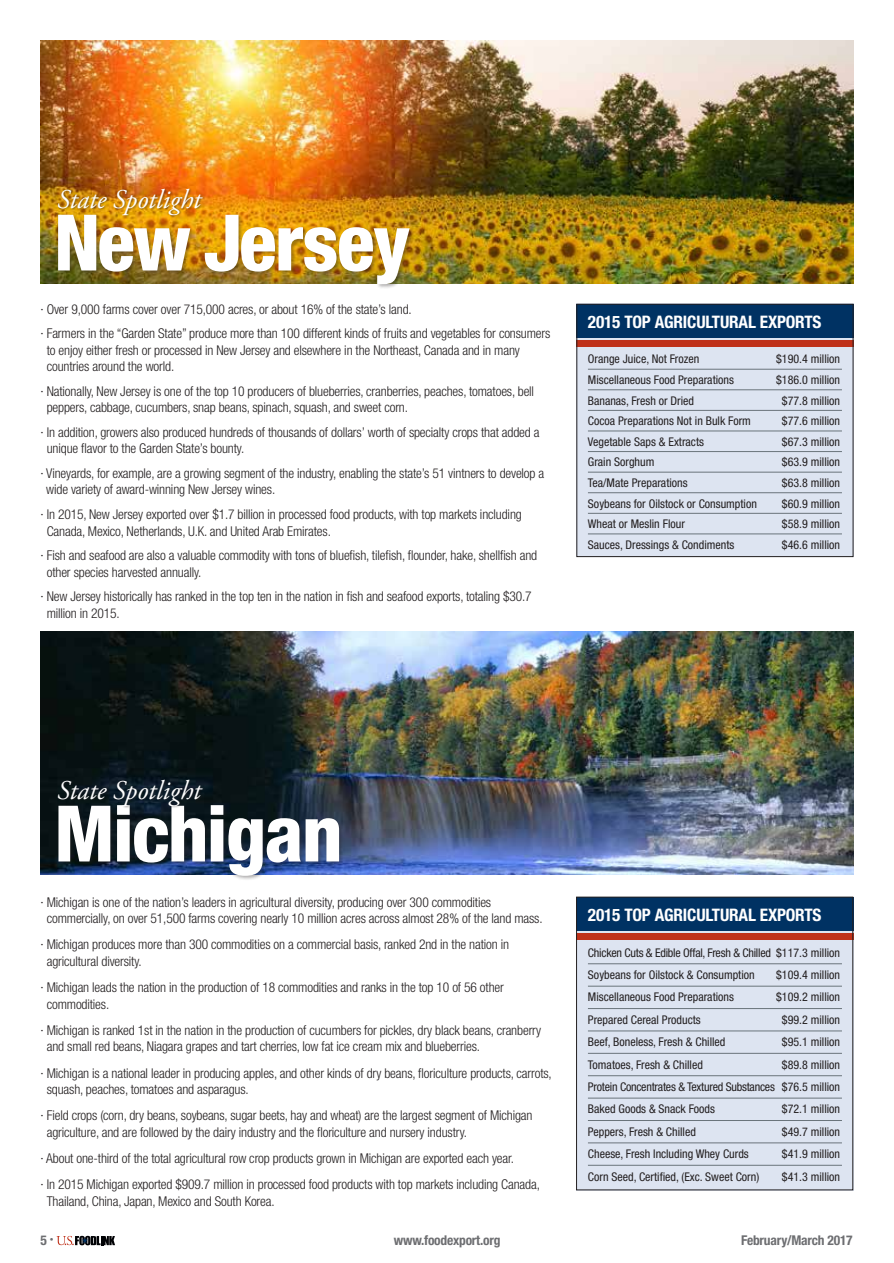
<style>
.page{position:relative;width:894px;height:1263px;background:#fff}
.page>*{position:absolute;margin:0;border:0;box-sizing:border-box;transform-origin:0 0}
.t1{font:800 condensed 78px "Helvetica Neue LT Std";letter-spacing:-.02em;color:#fff}
.t2{font:italic 27px "Adobe Garamond Pro";color:#fff}
.t3{font:700 condensed 17.25px "Helvetica Neue LT Std";letter-spacing:-.01em;color:#fff}
.t4{font:300 condensed 13.5px/16.5px "Helvetica Neue LT Std";letter-spacing:-.01em;color:#231f20}
.t5{font:700 condensed 13.5px "Helvetica Neue LT Std";letter-spacing:-.015em;color:#6d6e71}
.t6{font:condensed 12px/22.4px "Helvetica Neue LT Std";color:#231f20}
</style>
<div class="page">
<div style="left:576px;top:897px;width:277px;height:293px;background:#dde4f1"></div>
<div style="left:576px;top:304px;width:277px;height:253px;background:#dde4f1"></div>
<div style="left:576px;top:897px;width:277px;height:33px;background:#003263"></div>
<div style="left:576px;top:304px;width:277px;height:34px;background:#003263"></div>
<svg style="left:56px;top:1235px;width:59px;height:10px"></svg>
<img style="left:40px;top:40px;width:813px;height:244px">
<img style="left:40px;top:631px;width:813px;height:243px">
<div style="left:57px;top:214px;width:358px;height:75px;background:#231f20;opacity:.4"></div>
<div style="left:57px;top:803px;width:287px;height:77px;background:#231f20;opacity:.4"></div>
<div style="left:58px;top:188px;width:148px;height:30px;background:#231f20;opacity:.5"></div>
<div style="left:58px;top:779px;width:148px;height:30px;background:#231f20;opacity:.5"></div>
<div style="left:576px;top:933px;width:277px;height:7px;background:#bf311a"></div>
<div style="left:576px;top:340px;width:277px;height:7px;background:#bf311a"></div>
<div style="left:576px;top:896px;width:276px;height:294px;border:1px solid #231f20"></div>
<div style="left:576px;top:304px;width:277px;height:253px;border:1px solid #231f20"></div>
<hr style="left:587px;top:963px;width:254px;height:1px;background:#6a747b">
<hr style="left:587px;top:985px;width:254px;height:1px;background:#6a747b">
<hr style="left:587px;top:1008px;width:254px;height:1px;background:#6a747b">
<hr style="left:587px;top:1030px;width:254px;height:1px;background:#6a747b">
<hr style="left:587px;top:1053px;width:254px;height:1px;background:#6a747b">
<hr style="left:587px;top:1075px;width:254px;height:1px;background:#6a747b">
<hr style="left:587px;top:1097px;width:254px;height:1px;background:#6a747b">
<hr style="left:587px;top:1120px;width:254px;height:1px;background:#6a747b">
<hr style="left:587px;top:1142px;width:254px;height:1px;background:#6a747b">
<hr style="left:587px;top:1164px;width:254px;height:1px;background:#6a747b">
<hr style="left:587px;top:369px;width:254px;height:1px;background:#6a747b">
<hr style="left:587px;top:389px;width:254px;height:1px;background:#6a747b">
<hr style="left:587px;top:410px;width:254px;height:1px;background:#6a747b">
<hr style="left:587px;top:430px;width:254px;height:1px;background:#6a747b">
<hr style="left:587px;top:451px;width:254px;height:1px;background:#6a747b">
<hr style="left:587px;top:472px;width:254px;height:1px;background:#6a747b">
<hr style="left:587px;top:492px;width:254px;height:1px;background:#6a747b">
<hr style="left:587px;top:513px;width:254px;height:1px;background:#6a747b">
<hr style="left:587px;top:533px;width:254px;height:1px;background:#6a747b">
<h2 class="t2" style="left:57px;top:183px;width:145px">State Spotlight</h2>
<h1 class="t1" style="left:54px;top:194px;width:358px">New Jersey</h1>
<p class="t4" style="left:40px;top:296px;width:511px;line-height:24.6px">∙ Over 9,000 farms cover over 715,000 acres, or about 16% of the state’s land.<br>∙ Farmers in the “Garden State” produce more than 100 different kinds of fruits and vegetables for consumers</p>
<p class="t4" style="left:47px;top:341px;width:474px">to enjoy either fresh or processed in New Jersey and elsewhere in the Northeast, Canada and in many countries around the world.</p>
<p class="t4" style="left:47px;top:382px;width:488px;text-indent:-6px">∙ Nationally, New Jersey is one of the top 10 producers of blueberries, cranberries, peaches, tomatoes, bell peppers, cabbage, cucumbers, snap beans, spinach, squash, and sweet corn.</p>
<p class="t4" style="left:47px;top:424px;width:494px;text-indent:-6px">∙ In addition, growers also produced hundreds of thousands of dollars’ worth of specialty crops that added a unique flavor to the Garden State’s bounty.</p>
<p class="t4" style="left:46px;top:465px;width:499px;text-indent:-6px">∙ Vineyards, for example, are a growing segment of the industry, enabling the state’s 51 vintners to develop a wide variety of award-winning New Jersey wines.</p>
<p class="t4" style="left:47px;top:506px;width:476px;text-indent:-6px">∙ In 2015, New Jersey exported over $1.7 billion in processed food products, with top markets including<br>Canada, Mexico, Netherlands, U.K. and United Arab Emirates.</p>
<p class="t4" style="left:47px;top:547px;width:492px;text-indent:-6px">∙ Fish and seafood are also a valuable commodity with tons of bluefish, tilefish, flounder, hake, shellfish and other species harvested annually.</p>
<p class="t4" style="left:47px;top:588px;width:486px;text-indent:-6px">∙ New Jersey historically has ranked in the top ten in the nation in fish and seafood exports, totaling $30.7 million in 2015.</p>
<p class="t3" style="left:587px;top:311px;width:235px">2015 TOP AGRICULTURAL EXPORTS</p>
<p class="t6" style="left:587px;top:348px;width:113px">Orange Juice, Not Frozen</p>
<p class="t6" style="left:775px;top:348px;width:65px">$190.4 million</p>
<p class="t6" style="left:587px;top:368px;width:148px">Miscellaneous Food Preparations</p>
<p class="t6" style="left:775px;top:368px;width:65px">$186.0 million</p>
<p class="t6" style="left:587px;top:389px;width:108px">Bananas, Fresh or Dried</p>
<p class="t6" style="left:781px;top:389px;width:60px">$77.8 million</p>
<p class="t6" style="left:587px;top:410px;width:164px">Cocoa Preparations Not in Bulk Form</p>
<p class="t6" style="left:781px;top:410px;width:60px">$77.6 million</p>
<p class="t6" style="left:587px;top:430px;width:118px">Vegetable Saps &amp; Extracts</p>
<p class="t6" style="left:781px;top:430px;width:60px">$67.3 million</p>
<p class="t6" style="left:587px;top:451px;width:68px">Grain Sorghum</p>
<p class="t6" style="left:781px;top:451px;width:60px">$63.9 million</p>
<p class="t6" style="left:587px;top:471px;width:101px">Tea/Mate Preparations</p>
<p class="t6" style="left:781px;top:471px;width:60px">$63.8 million</p>
<p class="t6" style="left:587px;top:492px;width:170px">Soybeans for Oilstock or Consumption</p>
<p class="t6" style="left:781px;top:492px;width:60px">$60.9 million</p>
<p class="t6" style="left:587px;top:512px;width:98px">Wheat or Meslin Flour</p>
<p class="t6" style="left:781px;top:512px;width:60px">$58.9 million</p>
<p class="t6" style="left:587px;top:533px;width:148px">Sauces, Dressings &amp; Condiments</p>
<p class="t6" style="left:781px;top:533px;width:60px">$46.6 million</p>
<h2 class="t2" style="left:57px;top:774px;width:145px">State Spotlight</h2>
<h1 class="t1" style="left:54px;top:785px;width:290px">Michigan</h1>
<p class="t4" style="left:47px;top:893px;width:497px;text-indent:-6px">∙ Michigan is one of the nation’s leaders in agricultural diversity, producing over 300 commodities commercially, on over 51,500 farms covering nearly 10 million acres across almost 28% of the land mass.</p>
<p class="t4" style="left:47px;top:936px;width:464px;text-indent:-6px">∙ Michigan produces more than 300 commodities on a commercial basis, ranked 2nd in the nation in agricultural diversity.</p>
<p class="t4" style="left:47px;top:979px;width:458px;text-indent:-6px">∙ Michigan leads the nation in the production of 18 commodities and ranks in the top 10 of 56 other commodities.</p>
<p class="t4" style="left:47px;top:1021px;width:495px;text-indent:-6px">∙ Michigan is ranked 1st in the nation in the production of cucumbers for pickles, dry black beans, cranberry and small red beans, Niagara grapes and tart cherries, low fat ice cream mix and blueberries.</p>
<p class="t4" style="left:47px;top:1064px;width:506px;text-indent:-6px">∙ Michigan is a national leader in producing apples, and other kinds of dry beans, floriculture products, carrots, squash, peaches, tomatoes and asparagus.</p>
<p class="t4" style="left:47px;top:1107px;width:487px;text-indent:-6px">∙ Field crops (corn, dry beans, soybeans, sugar beets, hay and wheat) are the largest segment of Michigan agriculture, and are followed by the dairy industry and the floriculture and nursery industry.</p>
<p class="t4" style="left:40px;top:1145px;width:500px;line-height:26.2px">∙ About one-third of the total agricultural row crop products grown in Michigan are exported each year.<br>∙ In 2015 Michigan exported $909.7 million in processed food products with top markets including Canada,</p>
<p class="t4" style="left:47px;top:1192px;width:229px">Thailand, China, Japan, Mexico and South Korea.</p>
<p class="t3" style="left:587px;top:904px;width:235px">2015 TOP AGRICULTURAL EXPORTS</p>
<p class="t6" style="left:587px;top:941px;width:253px">Chicken Cuts &amp; Edible Offal, Fresh &amp; Chilled $117.3 million<br>Soybeans for Oilstock &amp; Consumption</p>
<p class="t6" style="left:775px;top:963px;width:65px">$109.4 million</p>
<p class="t6" style="left:587px;top:986px;width:148px">Miscellaneous Food Preparations</p>
<p class="t6" style="left:775px;top:986px;width:65px">$109.2 million</p>
<p class="t6" style="left:587px;top:1008px;width:114px">Prepared Cereal Products</p>
<p class="t6" style="left:781px;top:1008px;width:60px">$99.2 million</p>
<p class="t6" style="left:587px;top:1030px;width:139px">Beef, Boneless, Fresh &amp; Chilled</p>
<p class="t6" style="left:781px;top:1030px;width:60px">$95.1 million</p>
<p class="t6" style="left:587px;top:1053px;width:116px">Tomatoes, Fresh &amp; Chilled</p>
<p class="t6" style="left:587px;top:1053px;width:253px;text-align:justify;text-indent:194px">$89.8 million Protein Concentrates &amp; Textured Substances $76.5 million Baked Goods &amp; Snack Foods</p>
<p class="t6" style="left:781px;top:1097px;width:60px">$72.1 million</p>
<p class="t6" style="left:587px;top:1120px;width:109px">Peppers, Fresh &amp; Chilled</p>
<p class="t6" style="left:781px;top:1120px;width:60px">$49.7 million</p>
<p class="t6" style="left:587px;top:1142px;width:162px">Cheese, Fresh Including Whey Curds</p>
<p class="t6" style="left:781px;top:1142px;width:60px">$41.9 million</p>
<p class="t6" style="left:587px;top:1165px;width:173px">Corn Seed, Certified, (Exc. Sweet Corn)</p>
<p class="t6" style="left:781px;top:1165px;width:60px">$41.3 million</p>
<p class="t5" style="left:40px;top:1232px;width:15px">5 <sup>•</sup></p>
<p class="t5" style="left:393px;top:1232px;width:108px">www.foodexport.org</p>
<p class="t5" style="left:741px;top:1232px;width:113px">February/March 2017</p>
</div>
